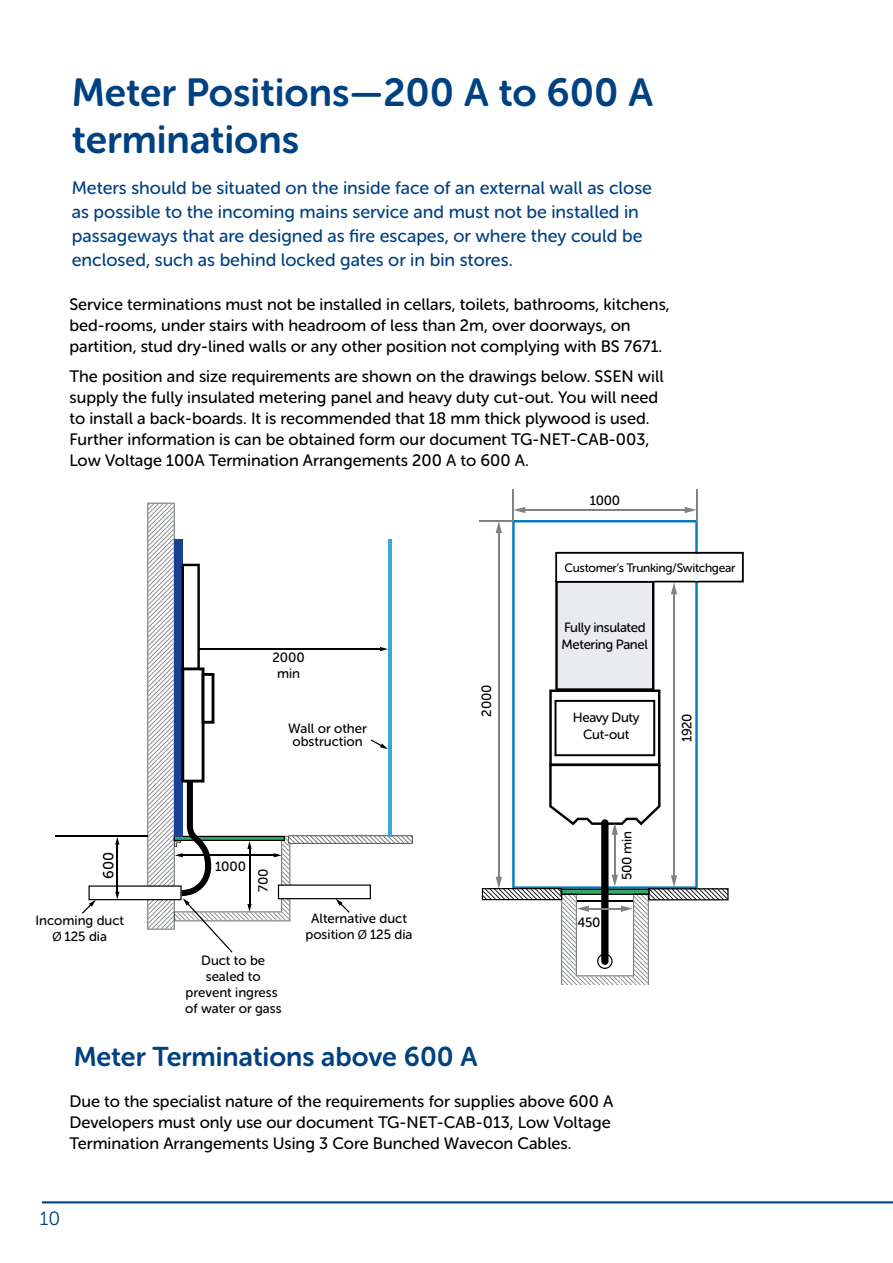
<style>
.page{position:relative;width:893px;height:1263px;background:#fff}
.page>*{position:absolute;margin:0;border:0;box-sizing:border-box;transform-origin:0 0}
.t1{font:39px/46.8px "Museo Sans Rounded 700";color:#004182}
.t2{font:27px "Museo Sans Rounded 700";color:#004182}
.t3{font:19.05px "Museo Sans Rounded 300";color:#004182}
.t4{font:18px/24px "Museo Sans Rounded 500";color:#004182}
.t5{font:16.5px/21px "Museo Sans Rounded 500";color:#000}
.t6{font:14.55px "Museo Sans Rounded 500";color:#000}
.t7{font:13.35px/16px "Museo Sans Rounded 500";color:#000;text-align:center}
.t8{font:13.35px/16px "Museo Sans Rounded 500";letter-spacing:-.025em;color:#000}
.t9{font:12.15px "Museo Sans Rounded 500";letter-spacing:-.025em;color:#000}
.s1{font-family:"Myriad Pro"}
</style>
<div class="page">
<hr style="left:42px;top:1201px;width:851px;height:2px;background:#004182">
<hr style="left:56px;top:836px;width:92px;height:1px;background:#000">
<svg style="left:82px;top:503px;width:330px;height:450px"></svg>
<svg style="left:512px;top:520px;width:186px;height:355px"></svg>
<div style="left:601px;top:819px;width:7px;height:146px;background:#000;border-radius:4px"></div>
<hr style="left:614px;top:833px;width:2px;height:44px;background:#7e8285">
<hr style="left:673px;top:592px;width:2px;height:285px;background:#7e8285">
<svg style="left:549px;top:552px;width:195px;height:283px"></svg>
<hr style="left:512px;top:489px;width:2px;height:32px;background:#7e8285">
<hr style="left:479px;top:520px;width:34px;height:2px;background:#7e8285">
<hr style="left:696px;top:489px;width:1px;height:32px;background:#7e8285">
<hr style="left:523px;top:509px;width:164px;height:2px;background:#7e8285">
<svg style="left:514px;top:507px;width:11px;height:6px"></svg>
<svg style="left:685px;top:507px;width:11px;height:6px"></svg>
<hr style="left:498px;top:531px;width:2px;height:348px;background:#7e8285">
<svg style="left:482px;top:875px;width:247px;height:110px"></svg>
<svg style="left:496px;top:522px;width:6px;height:11px"></svg>
<h1 class="t1" style="left:72px;top:69px;width:583px">Meter Positions—200 A to 600 A terminations</h1>
<p class="t4" style="left:72px;top:175px;width:582px">Meters should be situated on the inside face of an external wall as close as possible to the incoming mains service and must not be installed in passageways that are designed as fire escapes, or where they could be enclosed, such as behind locked gates or in bin stores.</p>
<p class="t5" style="left:69px;top:294px;width:602px">Service terminations must not be installed in cellars, toilets, bathrooms, kitchens, bed-rooms, under stairs with headroom of less than 2m, over doorways, on partition, stud dry-lined walls or any other position not complying with BS 7671.</p>
<p class="t5" style="left:69px;top:366px;width:596px">The position and size requirements are shown on the drawings below. SSEN will supply the fully insulated metering panel and heavy duty cut-out. You will need to install a back-boards. It is recommended that 18 mm thick plywood is used.<br>Further information is can be obtained form our document TG-NET-CAB-003, Low Voltage 100A Termination Arrangements 200 A to 600 A.</p>
<p class="t7" style="left:590px;top:493px;width:32px">1000</p>
<p class="t7" style="left:272px;top:650px;width:34px">2000 min</p>
<p class="t7" style="left:288px;top:722px;width:80px;line-height:13.4px">Wall or other obstruction</p>
<p class="t6" style="left:100px;top:879px;width:28px;rotate:-90deg">600</p>
<p class="t7" style="left:215px;top:858px;width:33px">1000</p>
<p class="t7" style="left:101px;top:854px;width:33px">1000</p>
<p class="t7" style="left:35px;top:912px;width:90px">Incoming duct<br><span class="s1">Ø</span> 125 dia</p>
<p class="t7" style="left:255px;top:892px;width:25px;rotate:-90deg">700</p>
<p class="t7" style="left:305px;top:910px;width:109px">Alternative duct position <span class="s1">Ø</span> 125 dia</p>
<p class="t7" style="left:185px;top:952px;width:98px">Duct to be sealed to prevent ingress of water or gass</p>
<p class="t7" style="left:479px;top:717px;width:33px;rotate:-90deg">2000</p>
<h2 class="t2" style="left:74px;top:1042px;width:405px">Meter Terminations above 600 A</h2>
<p class="t9" style="left:565px;top:561px;width:172px">Customer’s Trunking/Switchgear</p>
<p class="t8" style="left:562px;top:620px;width:88px">Fully insulated<br>Metering Panel</p>
<p class="t8" style="left:573px;top:710px;width:68px;text-align:center">Heavy Duty<br>Cut-out</p>
<p class="t7" style="left:679px;top:742px;width:30px;rotate:-90deg">1920</p>
<p class="t7" style="left:577px;top:914px;width:25px">450</p>
<p class="t7" style="left:619px;top:880px;width:50px;rotate:-90deg">500 min</p>
<p class="t5" style="left:69px;top:1091px;width:545px">Due to the specialist nature of the requirements for supplies above 600 A<br>Developers must only use our document TG-NET-CAB-013, Low Voltage<br>Termination Arrangements Using 3 Core Bunched Wavecon Cables.</p>
<p class="t3" style="left:40px;top:1208px;width:22px">10</p>
</div>
